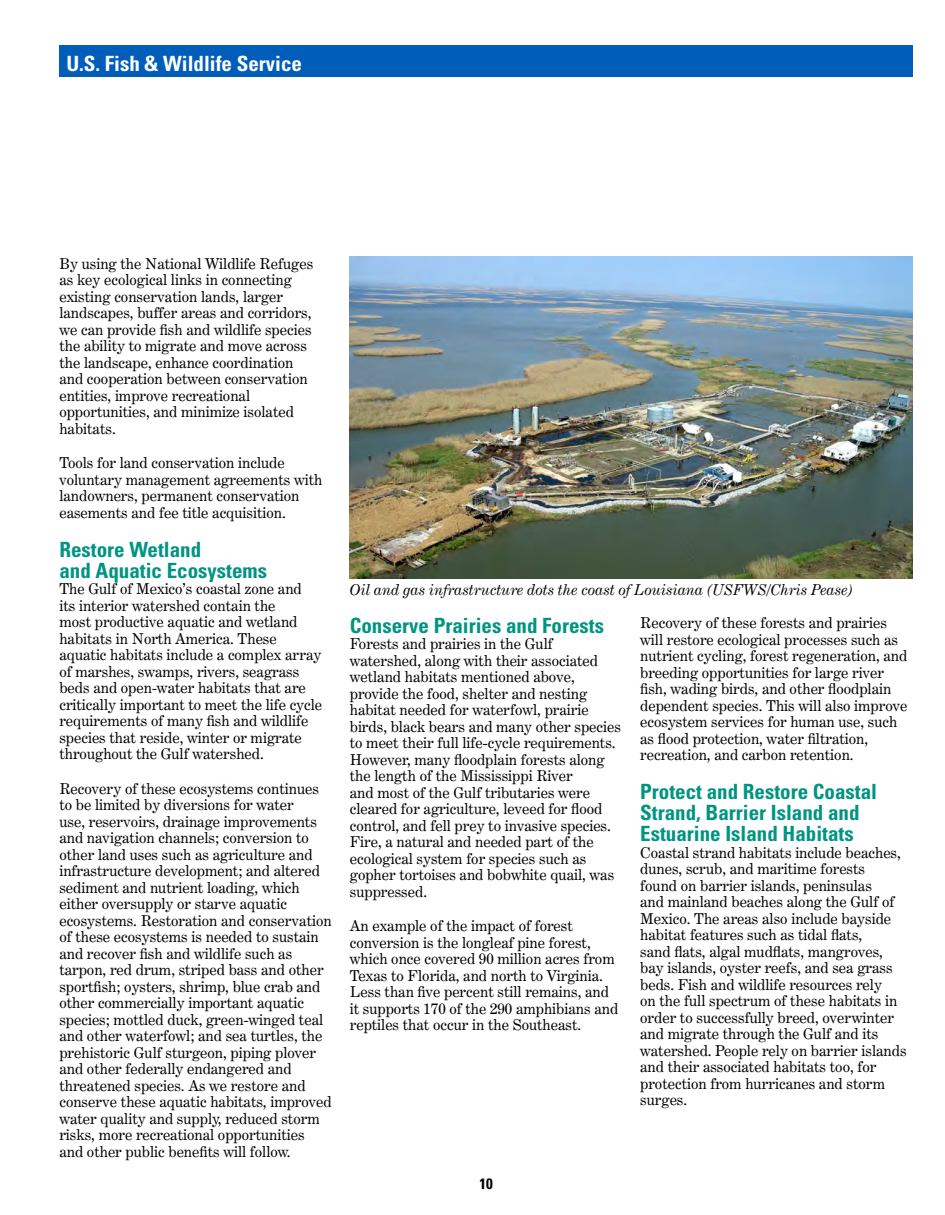
<style>
.page{position:relative;width:945px;height:1215px;background:#fff}
.page>*{position:absolute;margin:0;border:0;box-sizing:border-box;transform-origin:0 0}
.t1{font:700 condensed 21px/21px "Univers";color:#009482}
.t2{font:700 condensed 21px "Univers";color:#fff}
.t3{font:15px/16.5px "Century Expanded BT";color:#000}
.t4{font:italic 15px "Century Expanded BT";color:#000}
.t5{font:700 condensed 15px "Univers";color:#000}
</style>
<div class="page">
<div style="left:59px;top:45px;width:854px;height:32px;background:#005db9"></div>
<img style="left:350px;top:256px;width:563px;height:322px">
<h1 class="t2" style="left:66px;top:50px;width:237px">U.S. Fish &amp; Wildlife Service</h1>
<p class="t3" style="left:59px;top:255px;width:255px">By using the National Wildlife Refuges as key ecological links in connecting existing conservation lands, larger landscapes, buffer areas and corridors, we can provide fish and wildlife species the ability to migrate and move across the landscape, enhance coordination and cooperation between conservation entities, improve recreational opportunities, and minimize isolated habitats.</p>
<p class="t3" style="left:59px;top:454px;width:265px">Tools for land conservation include voluntary management agreements with landowners, permanent conservation easements and fee title acquisition.</p>
<h1 class="t1" style="left:59px;top:539px;width:209px">Restore Wetland<br>and Aquatic Ecosystems</h1>
<p class="t3" style="left:59px;top:580px;width:264px">The Gulf of Mexico’s coastal zone and<br>its interior watershed contain the<br>most productive aquatic and wetland habitats in North America. These aquatic habitats include a complex array of marshes, swamps, rivers, seagrass beds and open-water habitats that are critically important to meet the life cycle requirements of many fish and wildlife species that reside, winter or migrate throughout the Gulf watershed.</p>
<p class="t3" style="left:59px;top:780px;width:274px">Recovery of these ecosystems continues to be limited by diversions for water<br>use, reservoirs, drainage improvements and navigation channels; conversion to other land uses such as agriculture and infrastructure development; and altered sediment and nutrient loading, which either oversupply or starve aquatic ecosystems. Restoration and conservation of these ecosystems is needed to sustain and recover fish and wildlife such as tarpon, red drum, striped bass and other sportfish; oysters, shrimp, blue crab and other commercially important aquatic species; mottled duck, green-winged teal and other waterfowl; and sea turtles, the prehistoric Gulf sturgeon, piping plover and other federally endangered and threatened species. As we restore and conserve these aquatic habitats, improved water quality and supply, reduced storm risks, more recreational opportunities and other public benefits will follow.</p>
<p class="t4" style="left:350px;top:580px;width:505px">Oil and gas infrastructure dots the coast of Louisiana (USFWS/Chris Pease)</p>
<h1 class="t1" style="left:350px;top:615px;width:256px">Conserve Prairies and Forests</h1>
<p class="t3" style="left:350px;top:636px;width:273px">Forests and prairies in the Gulf watershed, along with their associated wetland habitats mentioned above, provide the food, shelter and nesting habitat needed for waterfowl, prairie birds, black bears and many other species to meet their full life-cycle requirements.<br>However, many floodplain forests along the length of the Mississippi River<br>and most of the Gulf tributaries were cleared for agriculture, leveed for flood control, and fell prey to invasive species.<br>Fire, a natural and needed part of the ecological system for species such as gopher tortoises and bobwhite quail, was suppressed.</p>
<p class="t3" style="left:350px;top:918px;width:270px">An example of the impact of forest conversion is the longleaf pine forest, which once covered 90 million acres from Texas to Florida, and north to Virginia.<br>Less than five percent still remains, and it supports 170 of the 290 amphibians and reptiles that occur in the Southeast.</p>
<p class="t3" style="left:640px;top:614px;width:269px">Recovery of these forests and prairies will restore ecological processes such as nutrient cycling, forest regeneration, and breeding opportunities for large river fish, wading birds, and other floodplain dependent species. This will also improve ecosystem services for human use, such as flood protection, water filtration, recreation, and carbon retention.</p>
<h1 class="t1" style="left:640px;top:781px;width:238px">Protect and Restore Coastal<br>Strand, Barrier Island and<br>Estuarine Island Habitats</h1>
<p class="t3" style="left:640px;top:844px;width:268px">Coastal strand habitats include beaches, dunes, scrub, and maritime forests<br>found on barrier islands, peninsulas<br>and mainland beaches along the Gulf of Mexico. The areas also include bayside habitat features such as tidal flats,<br>sand flats, algal mudflats, mangroves, bay islands, oyster reefs, and sea grass beds. Fish and wildlife resources rely<br>on the full spectrum of these habitats in order to successfully breed, overwinter and migrate through the Gulf and its watershed. People rely on barrier islands and their associated habitats too, for protection from hurricanes and storm surges.</p>
<p class="t5" style="left:480px;top:1174px;width:15px">10</p>
</div>
